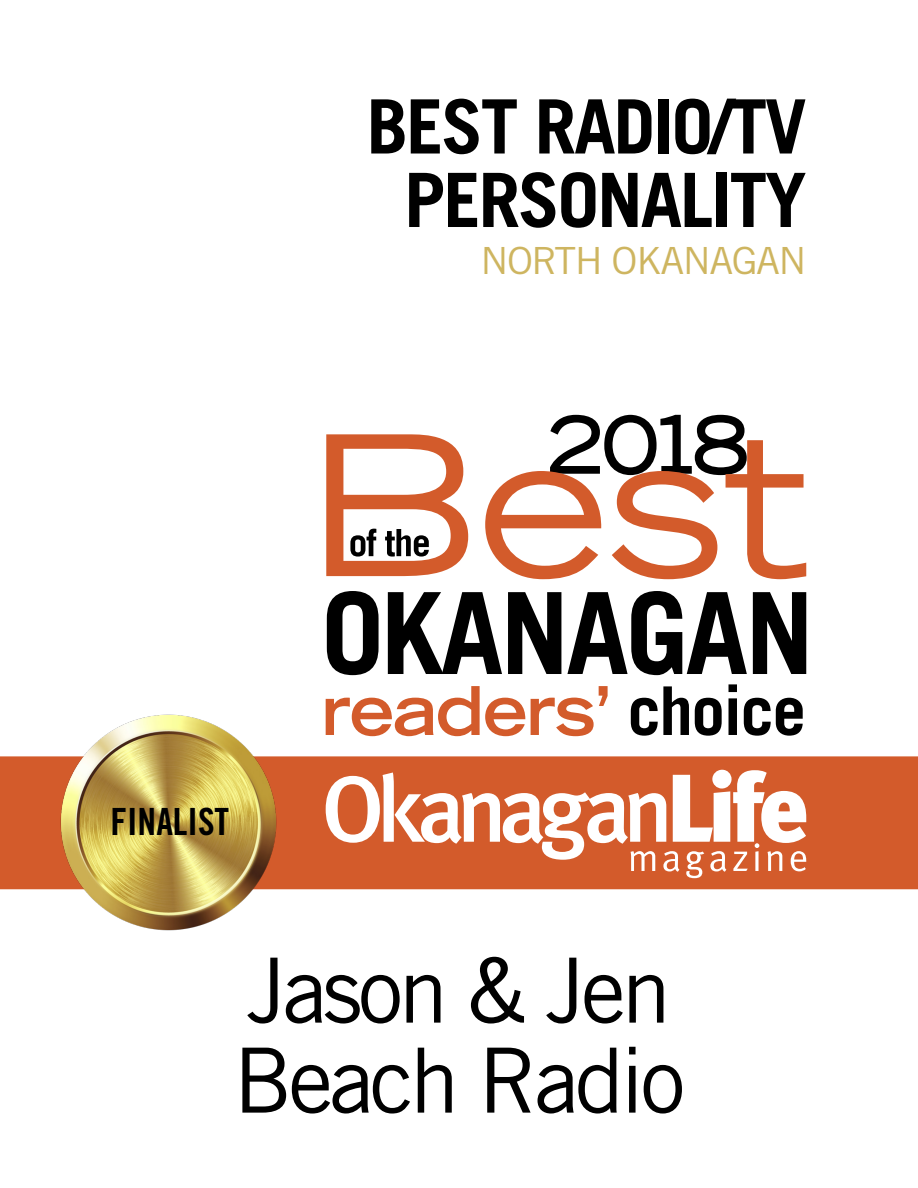
<style>
.page{position:relative;width:918px;height:1188px;background:#fff}
.page>*{position:absolute;margin:0;border:0;box-sizing:border-box;transform-origin:0 0}
.t1{font:90px "Trade Gothic LT Std";letter-spacing:-.05em;color:#000}
.t2{font:expanded 76.35px "Trade Gothic LT Std";color:#000}
.t3{font:700 75px/73.5px "Trade Gothic LT Std";letter-spacing:-.03em;color:#000;text-align:center}
.t4{font:37.5px "Trade Gothic LT Std";letter-spacing:-.04em;color:#ceb560;scale:1.04 1}
.t5{font:37.5px "Trade Gothic LT Std Bd Cn 20";color:#000}
</style>
<div class="page">
<div style="left:0;top:756px;width:918px;height:133px;background:#d35b2b"></div>
<img style="left:59px;top:714px;width:219px;height:217px">
<svg style="left:326px;top:770px;width:480px;height:108px"></svg>
<svg style="left:550px;top:414px;width:195px;height:20px"></svg>
<svg style="left:326px;top:434px;width:480px;height:145px"></svg>
<svg style="left:350px;top:529px;width:26px;height:28px"></svg>
<svg style="left:385px;top:529px;width:44px;height:28px"></svg>
<svg style="left:327px;top:591px;width:52px;height:84px"></svg>
<svg style="left:388px;top:592px;width:114px;height:82px"></svg>
<svg style="left:508px;top:592px;width:53px;height:82px"></svg>
<svg style="left:567px;top:591px;width:180px;height:84px"></svg>
<svg style="left:753px;top:592px;width:53px;height:82px"></svg>
<svg style="left:326px;top:686px;width:199px;height:50px"></svg>
<svg style="left:531px;top:686px;width:77px;height:50px"></svg>
<svg style="left:631px;top:686px;width:58px;height:50px"></svg>
<svg style="left:695px;top:698px;width:27px;height:38px"></svg>
<svg style="left:729px;top:684px;width:8px;height:51px"></svg>
<svg style="left:744px;top:698px;width:59px;height:38px"></svg>
<p class="t3" style="left:367px;top:89px;width:441px">BEST RADIO/TV<br>PERSONALITY</p>
<p class="t4" style="left:481px;top:238px;width:315px">NORTH OKANAGAN</p>
<p class="t2" style="left:548px;top:395px;width:202px">2018</p>
<p class="t5" style="left:111px;top:799px;width:120px">FINALIST</p>
<p class="t1" style="left:247px;top:936px;width:426px">Jason &amp; Jen</p>
<p class="t1" style="left:233px;top:1026px;width:454px">Beach Radio</p>
</div>
